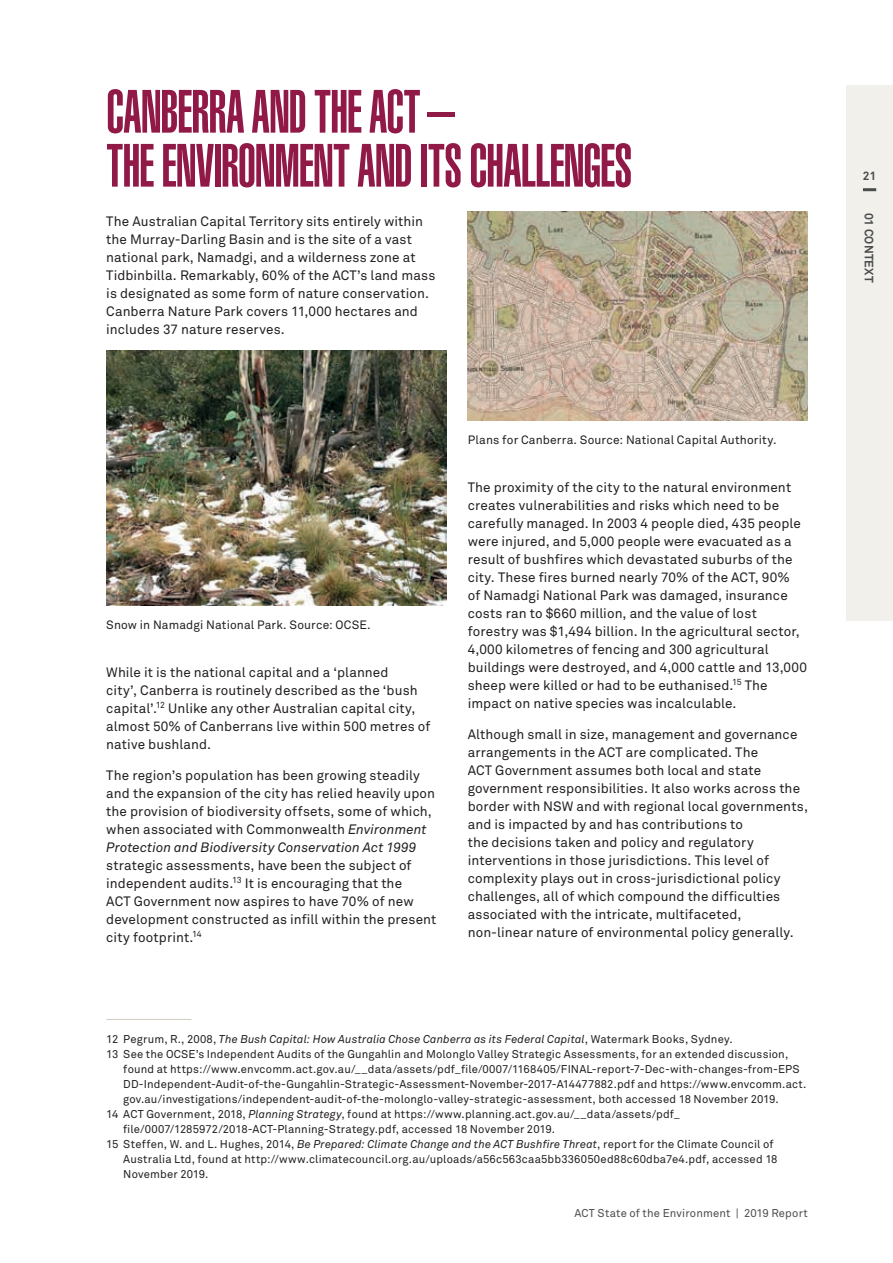
<style>
.page{position:relative;width:893px;height:1263px;background:#fff}
.page>*{position:absolute;margin:0;border:0;box-sizing:border-box;transform-origin:0 0}
.Heading_1{font:900 extra-condensed 60px/54px "Helvetica";letter-spacing:-.015em;color:#911947;scale:.9 1}
.Text{font:13.5px/18px "Akkurat";letter-spacing:.01em;color:#231f20}
.t1{font:12px "Akkurat";letter-spacing:.015em;color:#231f20}
.t2{font:700 12px "Akkurat";letter-spacing:.015em;color:#4b4c4d}
.Footnote{font:11.25px/15px "Akkurat";letter-spacing:.015em;color:#231f20}
.Footnote-2{font:italic 11.25px "Akkurat";letter-spacing:.01em;color:#231f20}
.t3{font:11.25px "Akkurat";letter-spacing:.015em;color:#4b4c4d}
.s1{font-style:italic}
.s2{font-style:normal}
</style>
<div class="page">
<div style="left:846px;top:85px;width:47px;height:536px;background:#f1f0eb"></div>
<hr style="left:106px;top:1019px;width:85px;height:1px;background:#d3cdbe">
<img style="left:106px;top:350px;width:340px;height:256px">
<img style="left:468px;top:211px;width:340px;height:210px">
<svg style="left:863px;top:188px;width:13px;height:3px"></svg>
<h2 class="Heading_1" style="left:106px;top:84px;width:586px">CANBERRA AND THE ACT –<br>THEENVIRONMENTANDITS CHALLENGES</h2>
<p class="Text" style="left:106px;top:212px;width:331px">The Australian Capital Territory sits entirely within the Murray-Darling Basin and is the site of a vast national park, Namadgi, and a wilderness zone at Tidbinbilla. Remarkably, 60% of the ACT’s land mass is designated as some form of nature conservation.<br>Canberra Nature Park covers 11,000 hectares and includes 37 nature reserves.</p>
<p class="t1" style="left:106px;top:617px;width:266px">Snow in Namadgi National Park. Source: OCSE.</p>
<p class="Text" style="left:106px;top:663px;width:326px">While it is the national capital and a ‘planned<br>city’, Canberra is routinely described as the ‘bush capital’.<sup>12</sup> Unlike any other Australian capital city, almost 50% of Canberrans live within 500 metres of native bushland.</p>
<p class="Text" style="left:106px;top:766px;width:332px">The region’s population has been growing steadily and the expansion of the city has relied heavily upon the provision of biodiversity offsets, some of which, when associated with Commonwealth <span class="s1">Environment Protection and Biodiversity Conservation Act 1999 </span>strategic assessments, have been the subject of independent audits.<sup>13</sup> It is encouraging that the<br>ACT Government now aspires to have 70% of new development constructed as infill within the present city footprint.<sup>14</sup></p>
<p class="t1" style="left:468px;top:432px;width:310px">Plans for Canberra. Source: National Capital Authority.</p>
<p class="Text" style="left:468px;top:478px;width:341px">The proximity of the city to the natural environment creates vulnerabilities and risks which need to be carefully managed. In 2003 4 people died, 435 people were injured, and 5,000 people were evacuated as a result of bushfires which devastated suburbs of the city. These fires burned nearly 70% of the ACT, 90%<br>of Namadgi National Park was damaged, insurance costs ran to $660 million, and the value of lost forestry was $1,494 billion. In the agricultural sector, 4,000 kilometres of fencing and 300 agricultural buildings were destroyed, and 4,000 cattle and 13,000 sheep were killed or had to be euthanised.<sup>15</sup> The impact on native species was incalculable.</p>
<p class="Text" style="left:468px;top:725px;width:342px">Although small in size, management and governance arrangements in the ACT are complicated. The<br>ACT Government assumes both local and state government responsibilities. It also works across the border with NSW and with regional local governments, and is impacted by and has contributions to<br>the decisions taken and policy and regulatory interventions in those jurisdictions. This level of complexity plays out in cross-jurisdictional policy challenges, all of which compound the difficulties associated with the intricate, multifaceted, non-linear nature of environmental policy generally.</p>
<p class="Footnote-2" style="left:106px;top:1032px;width:628px"><span class="s2">12 Pegrum, R., 2008,</span> The Bush Capital: How Australia Chose Canberra as its Federal Capital<span class="s2">, Watermark Books, Sydney.</span></p>
<p class="Footnote" style="left:123px;top:1046px;width:685px;text-indent:-17px">13 See the OCSE’s Independent Audits of the Gungahlin and Molonglo Valley Strategic Assessments, for an extended discussion, found at https://www.envcomm.act.gov.au/__data/assets/pdf_file/0007/1168405/FINAL-report-7-Dec-with-changes-from-EPS DD-Independent-Audit-of-the-Gungahlin-Strategic-Assessment-November-2017-A14477882.pdf and https://www.envcomm.act. gov.au/investigations/independent-audit-of-the-molonglo-valley-strategic-assessment, both accessed 18 November 2019.</p>
<p class="Footnote" style="left:123px;top:1106px;width:558px;text-indent:-17px">14 ACT Government, 2018, <span class="s1">Planning Strategy</span>, found at https://www.planning.act.gov.au/__data/assets/pdf_ file/0007/1285972/2018-ACT-Planning-Strategy.pdf, accessed 18 November 2019.</p>
<p class="Footnote" style="left:123px;top:1136px;width:656px;text-indent:-17px">15 Steffen, W. and L. Hughes, 2014, <span class="s1">Be Prepared: Climate Change and the ACT Bushfire Threat</span>, report for the Climate Council of<br>Australia Ltd, found at http://www.climatecouncil.org.au/uploads/a56c563caa5bb336050ed88c60dba7e4.pdf, accessed 18<br>November 2019.</p>
<p class="t3" style="left:574px;top:1206px;width:235px">ACT State of the Environment | 2019 Report</p>
<p class="t2" style="left:863px;top:168px;width:15px">21</p>
<p class="t2" style="left:876px;top:213px;width:70px;rotate:90deg">01 Cont ext</p>
</div>
